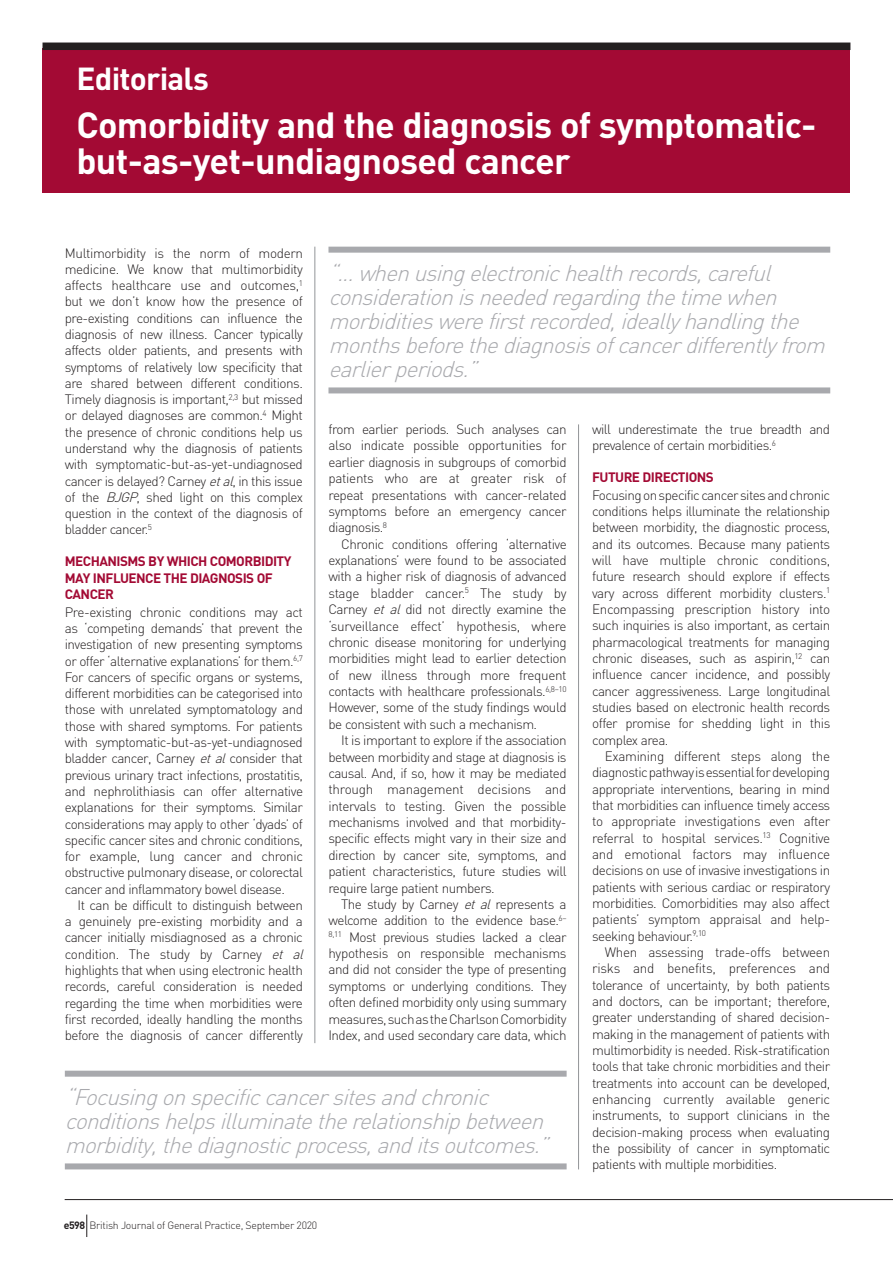
<style>
.page{position:relative;width:893px;height:1263px;background:#fff}
.page>*{position:absolute;margin:0;border:0;box-sizing:border-box;transform-origin:0 0}
.t1{font:700 36px/36px "DIN";letter-spacing:-.02em;color:#fff}
.t2{font:700 31.5px "DIN";letter-spacing:-.025em;color:#fff}
.t3{font:italic 300 22.5px/24px "DIN";color:#a8a9ad}
.t4{font:300 13.5px/16.4px "DIN";letter-spacing:-.04em;color:#231f20;text-align:justify}
.t5{font:700 13.5px/16.6px "DIN";letter-spacing:-.04em;color:#a30a34}
.t6{font:300 10.5px "DIN";letter-spacing:-.025em;color:#231f20}
.s1{font-style:italic}
.s2{font-weight:700}
</style>
<div class="page">
<div style="left:43px;top:49px;width:807px;height:144px;background:#a30a34"></div>
<hr style="left:578px;top:424px;width:1px;height:745px;background:#939598">
<div style="left:43px;top:43px;width:807px;height:7px;background:#231f20"></div>
<hr style="left:315px;top:247px;width:1px;height:796px;background:#939598">
<div style="left:65px;top:1163px;width:502px;height:6px;background:#a8a9ad"></div>
<div style="left:65px;top:1071px;width:502px;height:6px;background:#a8a9ad"></div>
<div style="left:328px;top:387px;width:502px;height:6px;background:#a8a9ad"></div>
<div style="left:328px;top:247px;width:502px;height:6px;background:#a8a9ad"></div>
<svg style="left:86px;top:1214px;width:1px;height:23px"></svg>
<hr style="left:65px;top:1199px;width:828px;height:1px;background:#231f20">
<h2 class="t2" style="left:77px;top:58px;width:134px">Editorials</h2>
<h1 class="t1" style="left:77px;top:105px;width:742px">Comorbidity and the diagnosis of symptomatic&shy;but-as-yet-undiagnosed cancer</h1>
<p class="t4" style="left:65px;top:244px;width:240px">Multimorbidity is the norm of modern medicine. We know that multimorbidity affects healthcare use and outcomes,<sup>1 </sup>but we don’t know how the presence of pre-existing conditions can influence the diagnosis of new illness. Cancer typically affects older patients, and presents with symptoms of relatively low specificity that are shared between different conditions.<br>Timely diagnosis is important,<sup>2,3</sup> but missed or delayed diagnoses are common.<sup>4</sup> Might the presence of chronic conditions help us understand why the diagnosis of patients with symptomatic-but-as-yet-undiagnosed cancer is delayed? Carney <span class="s1">etal</span>, in this issue of the <span class="s1">BJGP</span>, shed light on this complex question in the context of the diagnosis of bladder cancer.<sup>5</sup></p>
<p class="t5" style="left:65px;top:552px;width:228px">MECHANISMS BY WHICH COMORBIDITY<br>MAY INFLUENCE THE DIAGNOSIS OF<br>CANCER</p>
<p class="t4" style="left:65px;top:604px;width:240px">Pre-existing chronic conditions may act as ‘competing demands’ that prevent the investigation of new presenting symptoms or offer ‘alternative explanations’ for them.<sup>6,7<br></sup>For cancers of specific organs or systems, different morbidities can be categorised into those with unrelated symptomatology and those with shared symptoms. For patients with symptomatic-but-as-yet-undiagnosed bladder cancer, Carney <span class="s1">etal</span>consider that previous urinary tract infections, prostatitis, and nephrolithiasis can offer alternative explanations for their symptoms. Similar considerations may apply to other ‘dyads’ of specific cancer sites and chronic conditions, for example, lung cancer and chronic obstructive pulmonary disease, or colorectal cancer and inflammatory bowel disease.</p>
<p class="t4" style="left:65px;top:897px;width:244px;text-align:left;text-indent:13px">It can be difficult to distinguish between a genuinely pre-existing morbidity and a cancer initially misdiagnosed as a chronic condition. The study by Carney <span class="s1">et al </span>highlights that when using electronic health records, careful consideration is needed regarding the time when morbidities were first recorded, ideally handling the months before the diagnosis of cancer differently</p>
<h3 class="t3" style="left:328px;top:261px;width:505px">“...whenusingelectronichealthrecords,careful considerationisneededregardingthetimewhen morbiditieswerefirstrecorded,ideallyhandlingthe monthsbeforethediagnosisofcancerdifferentlyfrom earlierperiods.”</h3>
<p class="t4" style="left:328px;top:421px;width:240px">from earlier periods. Such analyses can also indicate possible opportunities for earlier diagnosis in subgroups of comorbid patients who are at greater risk of repeat presentations with cancer-related symptoms before an emergency cancer diagnosis.<sup>8</sup></p>
<p class="t4" style="left:328px;top:535px;width:240px;text-indent:13px">Chronic conditions offering ‘alternative explanations’ were found to be associated with a higher risk of diagnosis of advanced stage bladder cancer.<sup>5</sup> The study by Carney <span class="s1">et al</span> did not directly examine the ‘surveillance effect’ hypothesis, where chronic disease monitoring for underlying morbidities might lead to earlier detection of new illness through more frequent contacts with healthcare professionals.<sup>6,8–10<br></sup>However, some of the study findings would be consistent with such a mechanism.</p>
<p class="t4" style="left:328px;top:732px;width:240px;text-indent:13px">It is important to explore if the association between morbidity and stage at diagnosis is causal. And, if so, how it may be mediated through management decisions and intervals to testing. Given the possible mechanisms involved and that morbidity&shy;specific effects might vary in their size and direction by cancer site, symptoms, and patient characteristics, future studies will require large patient numbers.</p>
<p class="t4" style="left:328px;top:896px;width:240px;text-indent:13px">The study by Carney <span class="s1">et al</span> represents a welcome addition to the evidence base.<sup>6– 8,11</sup> Most previous studies lacked a clear hypothesis on responsible mechanisms and did not consider the type of presenting symptoms or underlying conditions. They often defined morbidity only using summary measures, such as the Charlson Comorbidity Index, and used secondary care data, which</p>
<p class="t4" style="left:592px;top:421px;width:240px">will underestimate the true breadth and prevalence of certain morbidities.<sup>6</sup></p>
<p class="t5" style="left:592px;top:468px;width:123px">FUTURE DIRECTIONS</p>
<p class="t4" style="left:592px;top:487px;width:240px">Focusing on specific cancer sites and chronic conditions helps illuminate the relationship between morbidity, the diagnostic process, and its outcomes. Because many patients will have multiple chronic conditions, future research should explore if effects vary across different morbidity clusters.<sup>1<br></sup>Encompassing prescription history into such inquiries is also important, as certain pharmacological treatments for managing chronic diseases, such as aspirin,<sup>12</sup> can influence cancer incidence, and possibly cancer aggressiveness. Large longitudinal studies based on electronic health records offer promise for shedding light in this complex area.</p>
<p class="t4" style="left:592px;top:748px;width:240px;text-indent:13px">Examining different steps along the diagnostic pathway is essential for developing appropriate interventions, bearing in mind that morbidities can influence timely access to appropriate investigations even after referral to hospital services.<sup>13</sup> Cognitive and emotional factors may influence decisions on use of invasive investigations in patients with serious cardiac or respiratory morbidities. Comorbidities may also affect patients’ symptom appraisal and help&shy;seeking behaviour.<sup>9,10</sup></p>
<p class="t4" style="left:592px;top:944px;width:240px;text-indent:13px">When assessing trade-offs between risks and benefits, preferences and tolerance of uncertainty, by both patients and doctors, can be important; therefore, greater understanding of shared decision&shy;making in the management of patients with multimorbidity is needed. Risk-stratification tools that take chronic morbidities and their treatments into account can be developed, enhancing currently available generic instruments, to support clinicians in the decision-making process when evaluating the possibility of cancer in symptomatic patients with multiple morbidities.</p>
<h3 class="t3" style="left:65px;top:1085px;width:492px">“Focusingonspecificcancersitesandchronic conditionshelpsilluminatetherelationshipbetween morbidity,thediagnosticprocess,anditsoutcomes.”</h3>
<p class="t6" style="left:64px;top:1219px;width:255px"><span class="s2">e598</span> British Journal of General Practice, September 2020</p>
</div>
